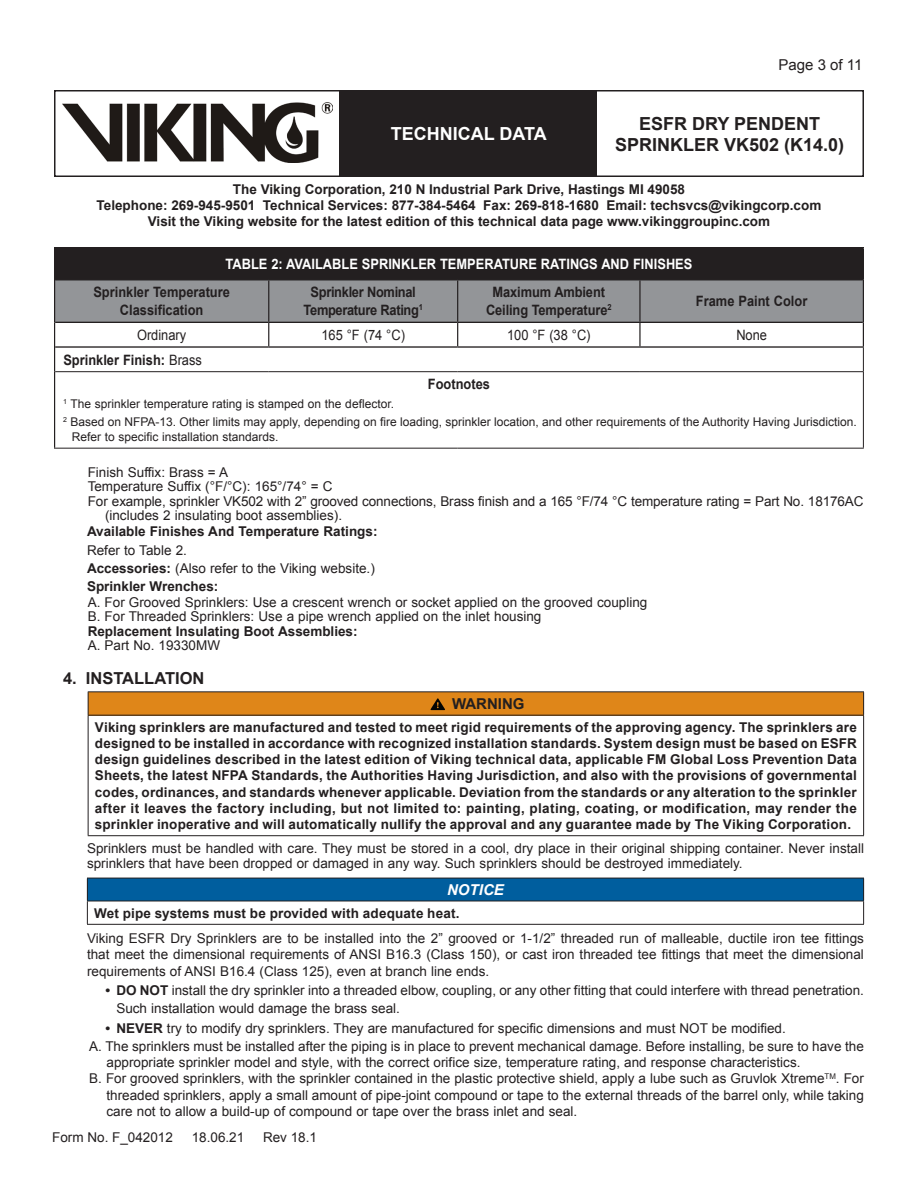
<style>
.page{position:relative;width:918px;height:1188px;background:#fff}
.page>*{position:absolute;margin:0;border:0;box-sizing:border-box;transform-origin:0 0}
.t1{font:700 18px/21.6px "Arial";color:#231f20;text-align:center}
.t2{font:700 18px "Arial";color:#fff}
.Heading{font:700 16.5px "Arial";color:#231f20}
.t3{font:15px "Arial";color:#231f20}
.Body_Text{font:700 15px "Arial";color:#231f20}
.Body_Text-2{font:italic 700 15px "Arial";color:#fff}
.Table_Text_Bold{font:700 14.25px/17.9px "Arial";letter-spacing:-.01em;color:#231f20;text-align:center;scale:.9 1}
.Table_Text_Bold_Whit{font:700 14.25px "Arial";color:#fff;scale:.9 1}
.Table_Text{font:14.25px "Arial";color:#231f20;scale:.9 1}
.Footnotes{font:700 14.25px "Arial";color:#231f20;scale:.9 1}
.List_Bullet{font:700 13.5px/16.2px "Arial";color:#231f20;text-align:center}
.Steps_1{font:13.5px/16.2px "Arial";color:#231f20}
.Body_Text-3{font:13.5px/16.2px "Arial";color:#231f20}
.Technical_Data{font:13.5px/14.2px "Arial";color:#231f20}
.Body_Text-4{font:700 13.5px "Arial";color:#231f20}
.Technical_Data-2{font:700 13.5px "Arial";color:#231f20}
.Footnotes-2{font:12px/15px "Arial";color:#231f20}
.s1{font-weight:400}
.s2{font-weight:700}
</style>
<div class="page">
<div style="left:54px;top:90px;width:810px;height:87px;border:2px solid #231f20"></div>
<div style="left:340px;top:91px;width:257px;height:85px;background:#231f20"></div>
<img style="left:63px;top:102px;width:269px;height:60px">
<div style="left:88px;top:692px;width:776px;height:23px;background:#df8619"></div>
<hr style="left:88px;top:691px;width:776px;height:1px;background:#231f20">
<svg style="left:88px;top:692px;width:1px;height:23px"></svg>
<svg style="left:863px;top:692px;width:1px;height:23px"></svg>
<hr style="left:88px;top:715px;width:776px;height:1px;background:#231f20">
<hr style="left:88px;top:716px;width:1px;height:119px;background:#231f20">
<hr style="left:863px;top:716px;width:1px;height:119px;background:#231f20">
<hr style="left:88px;top:835px;width:776px;height:1px;background:#231f20">
<svg style="left:431px;top:698px;width:14px;height:12px"></svg>
<div style="left:87px;top:878px;width:777px;height:23px;background:#005e9e"></div>
<hr style="left:87px;top:878px;width:777px;height:1px;background:#231f20">
<hr style="left:87px;top:901px;width:777px;height:1px;background:#231f20">
<svg style="left:87px;top:878px;width:1px;height:46px"></svg>
<svg style="left:863px;top:878px;width:1px;height:46px"></svg>
<hr style="left:87px;top:924px;width:777px;height:1px;background:#231f20">
<div style="left:55px;top:248px;width:808px;height:32px;background:#231f20"></div>
<hr style="left:54px;top:372px;width:1px;height:76px;background:#231f20">
<hr style="left:863px;top:372px;width:1px;height:76px;background:#231f20">
<hr style="left:54px;top:448px;width:215px;height:1px;background:#231f20">
<hr style="left:269px;top:448px;width:189px;height:1px;background:#231f20">
<hr style="left:458px;top:448px;width:182px;height:1px;background:#231f20">
<hr style="left:640px;top:448px;width:224px;height:1px;background:#231f20">
<hr style="left:54px;top:247px;width:215px;height:1px;background:#231f20">
<hr style="left:269px;top:247px;width:189px;height:1px;background:#231f20">
<hr style="left:458px;top:247px;width:182px;height:1px;background:#231f20">
<hr style="left:640px;top:247px;width:224px;height:1px;background:#231f20">
<hr style="left:54px;top:248px;width:1px;height:32px;background:#231f20">
<hr style="left:863px;top:248px;width:1px;height:32px;background:#231f20">
<svg style="left:54px;top:280px;width:810px;height:92px"></svg>
<h1 class="t2" style="left:391px;top:121px;width:157px">TECHNICAL DATA</h1>
<p class="t3" style="left:779px;top:55px;width:85px">Page 3 of 11</p>
<h1 class="t1" style="left:615px;top:113px;width:231px">ESFR DRY PENDENT<br>SPRINKLER VK502 (K14.0)</h1>
<p class="List_Bullet" style="left:97px;top:181px;width:726px">The Viking Corporation, 210 N Industrial Park Drive, Hastings MI 49058<br>Telephone: 269-945-9501 Technical Services: 877-384-5464 Fax: 269-818-1680 Email: techsvcs@vikingcorp.com<br>Visit the Viking website for the latest edition of this technical data page www.vikinggroupinc.com</p>
<p class="Table_Text_Bold_Whit" style="left:226px;top:254px;width:520px">TABLE 2: AVAILABLE SPRINKLER TEMPERATURE RATINGS AND FINISHES</p>
<p class="Table_Text_Bold" style="left:93px;top:284px;width:153px">Sprinkler Temperature<br>Classification</p>
<p class="Table_Text_Bold" style="left:304px;top:284px;width:134px">Sprinkler Nominal<br>Temperature Rating<sup>1</sup></p>
<p class="Table_Text_Bold" style="left:486px;top:284px;width:141px">Maximum Ambient<br>Ceiling Temperature<sup>2</sup></p>
<p class="Table_Text_Bold" style="left:696px;top:293px;width:125px">Frame Paint Color</p>
<p class="Table_Text" style="left:137px;top:326px;width:56px">Ordinary</p>
<p class="Table_Text" style="left:321px;top:326px;width:94px">165 °F (74 °C)</p>
<p class="Table_Text" style="left:507px;top:326px;width:94px">100 °F (38 °C)</p>
<p class="Table_Text" style="left:736px;top:326px;width:35px">None</p>
<p class="Footnotes" style="left:63px;top:350px;width:156px">Sprinkler Finish: <span class="s1">Brass</span></p>
<p class="Table_Text_Bold" style="left:428px;top:376px;width:71px">Footnotes</p>
<p class="Footnotes-2" style="left:63px;top:396px;width:332px"><sup>1</sup> The sprinkler temperature rating is stamped on the deflector.</p>
<p class="Footnotes-2" style="left:72px;top:414px;width:787px;text-indent:-9px"><sup>2</sup> Based on NFPA-13. Other limits may apply, depending on fire loading, sprinkler location, and other requirements of the Authority Having Jurisdiction.<br>Refer to specific installation standards.</p>
<p class="Technical_Data" style="left:88px;top:465px;width:142px">Finish Suffix: Brass = A</p>
<p class="Technical_Data" style="left:88px;top:480px;width:246px">Temperature Suffix (°F/°C): 165°/74° = C</p>
<p class="Technical_Data" style="left:105px;top:494px;width:760px;text-indent:-17px">For example, sprinkler VK502 with 2” grooved connections, Brass finish and a 165 °F/74 °C temperature rating = Part No. 18176AC (includes 2 insulating boot assemblies).</p>
<p class="Body_Text-4" style="left:87px;top:523px;width:292px">Available Finishes And Temperature Ratings:</p>
<p class="Body_Text-3" style="left:87px;top:542px;width:101px">Refer to Table 2.</p>
<p class="Body_Text-3" style="left:87px;top:560px;width:289px"><span class="s2">Accessories:</span> (Also refer to the Viking website.)</p>
<p class="Body_Text-4" style="left:87px;top:577px;width:133px">Sprinkler Wrenches:</p>
<p class="Technical_Data" style="left:88px;top:595px;width:561px">A. For Grooved Sprinklers: Use a crescent wrench or socket applied on the grooved coupling</p>
<p class="Technical_Data" style="left:88px;top:610px;width:455px">B. For Threaded Sprinklers: Use a pipe wrench applied on the inlet housing</p>
<p class="Technical_Data-2" style="left:88px;top:622px;width:271px">Replacement Insulating Boot Assemblies:</p>
<p class="Technical_Data" style="left:88px;top:638px;width:134px">A. Part No. 19330MW</p>
<p class="Heading" style="left:63px;top:667px;width:143px">4. INSTALLATION</p>
<p class="Body_Text" style="left:452px;top:694px;width:74px">WARNING</p>
<p class="List_Bullet" style="left:95px;top:719px;width:764px;text-align:justify">Viking sprinklers are manufactured and tested to meet rigid requirements of the approving agency. The sprinklers are designed to be installed in accordance with recognized installation standards. System design must be based on ESFR design guidelines described in the latest edition of Viking technical data, applicable FM Global Loss Prevention Data Sheets, the latest NFPA Standards, the Authorities Having Jurisdiction, and also with the provisions of governmental codes, ordinances, and standards whenever applicable. Deviation from the standards or any alteration to the sprinkler after it leaves the factory including, but not limited to: painting, plating, coating, or modification, may render the sprinkler inoperative and will automatically nullify the approval and any guarantee made by The Viking Corporation.</p>
<p class="Body_Text-3" style="left:87px;top:841px;width:779px;line-height:15px">Sprinklers must be handled with care. They must be stored in a cool, dry place in their original shipping container. Never install sprinklers that have been dropped or damaged in any way. Such sprinklers should be destroyed immediately.</p>
<p class="Body_Text-2" style="left:447px;top:880px;width:58px">NOTICE</p>
<p class="List_Bullet" style="left:94px;top:905px;width:367px">Wet pipe systems must be provided with adequate heat.</p>
<p class="Body_Text-3" style="left:87px;top:931px;width:778px;text-align:justify">Viking ESFR Dry Sprinklers are to be installed into the 2” grooved or 1-1/2” threaded run of malleable, ductile iron tee fittings that meet the dimensional requirements of ANSI B16.3 (Class 150), or cast iron threaded tee fittings that meet the dimensional requirements of ANSI B16.4 (Class 125), even at branch line ends.</p>
<p class="Steps_1" style="left:116px;top:982px;width:749px;line-height:18px;text-indent:-11px"><span class="s2">• DO NOT</span> install the dry sprinkler into a threaded elbow, coupling, or any other fitting that could interfere with thread penetration.<br>Such installation would damage the brass seal.</p>
<p class="Steps_1" style="left:106px;top:1020px;width:682px"><span class="s2">• NEVER</span> try to modify dry sprinklers. They are manufactured for specific dimensions and must NOT be modified.</p>
<p class="Steps_1" style="left:106px;top:1038px;width:759px;text-indent:-17px">A. The sprinklers must be installed after the piping is in place to prevent mechanical damage. Before installing, be sure to have the appropriate sprinkler model and style, with the correct orifice size, temperature rating, and response characteristics.</p>
<p class="Steps_1" style="left:106px;top:1071px;width:759px;text-align:justify;text-indent:-17px">B. For grooved sprinklers, with the sprinkler contained in the plastic protective shield, apply a lube such as Gruvlok Xtreme<sup>TM</sup>. For threaded sprinklers, apply a small amount of pipe-joint compound or tape to the external threads of the barrel only, while taking care not to allow a build-up of compound or tape over the brass inlet and seal.</p>
<p class="Steps_1" style="left:52px;top:1129px;width:122px">Form No. F_042012</p>
<p class="Steps_1" style="left:192px;top:1129px;width:54px">18.06.21</p>
<p class="Steps_1" style="left:263px;top:1129px;width:56px">Rev 18.1</p>
</div>
